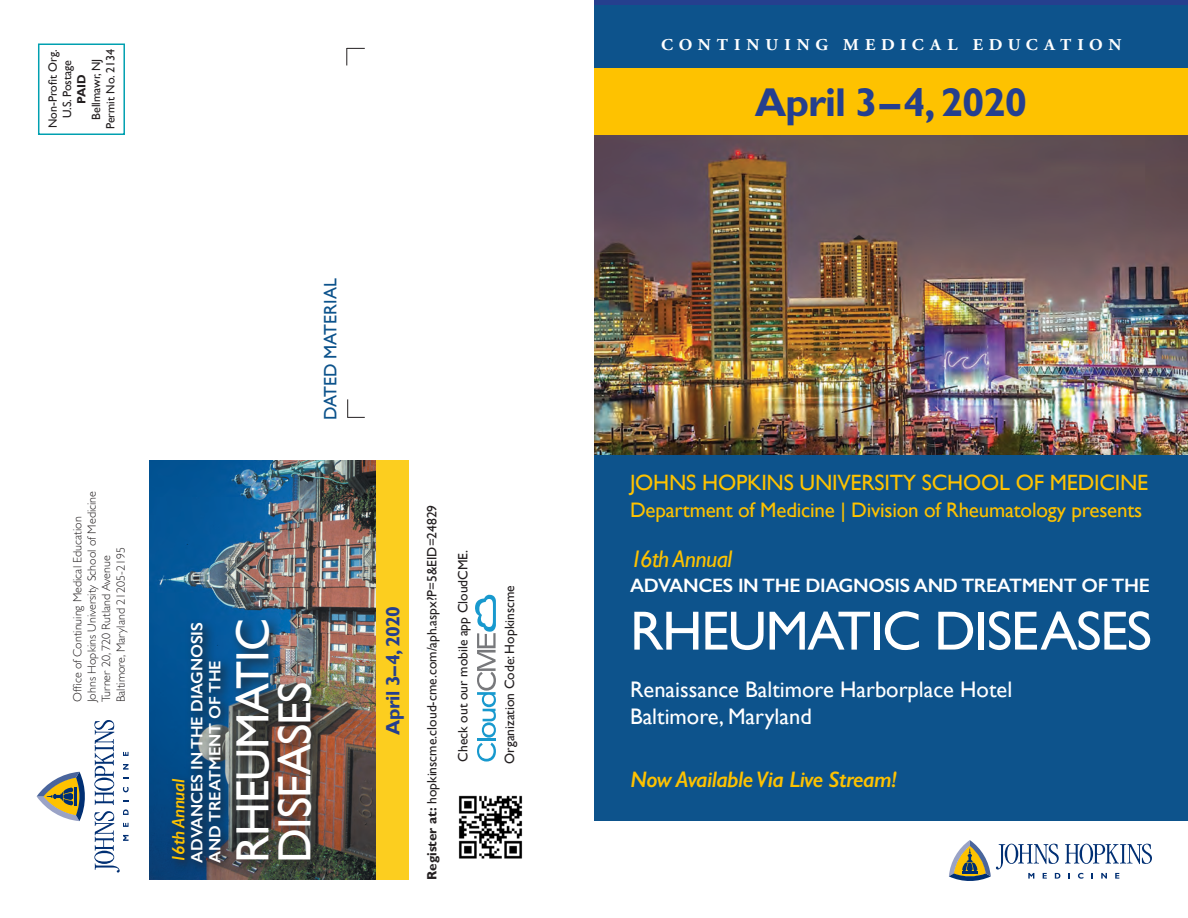
<style>
.page{position:relative;width:1188px;height:918px;background:#fff}
.page>*{position:absolute;margin:0;border:0;box-sizing:border-box;transform-origin:0 0}
.t1{font:55.5px "Gill Sans";letter-spacing:-.025em;color:#fff}
.t2{font:46.5px/42px "Gill Sans";letter-spacing:-.025em;color:#fff}
.t3{font:700 40.5px "Gill Sans";letter-spacing:-.025em;color:#253f8e}
.t4{font:italic 24px "Gill Sans";letter-spacing:-.025em;color:#fec200}
.t5{font:22.5px "Gill Sans";color:#fff}
.t6{font:italic 600 22.5px "Gill Sans";letter-spacing:-.025em;color:#fec200}
.t7{font:22.2px "Gill Sans";letter-spacing:-.01em;color:#fec200}
.t8{font:21px "Gill Sans";letter-spacing:-.01em;color:#fec200}
.t9{font:600 19.5px "Gill Sans";letter-spacing:-.02em;color:#fff}
.t10{font:700 19.5px "Gill Sans";letter-spacing:-.025em;color:#253f8e}
.t11{font:18px "Gill Sans";color:#0d538c}
.t12{font:italic 600 18px "Gill Sans";letter-spacing:-.025em;color:#fec200}
.t13{font:600 16.5px/18px "Gill Sans";letter-spacing:-.01em;color:#fff}
.t14{font:700 16.5px "Adobe Garamond Pro";letter-spacing:.34em;color:#fff;scale:1.05 1}
.t15{font:13.5px "Gill Sans";color:#231f20}
.t16{font:300 12px "Gill Sans";color:#231f20}
.t17{font:12px "Gill Sans";color:#231f20}
.t18{font:700 12px "Gill Sans";color:#231f20}
.s1{font-weight:700}
</style>
<div class="page">
<div style="left:594px;top:68px;width:594px;height:67px;background:#fec200"></div>
<div style="left:594px;top:0;width:594px;height:68px;background:#253f8e"></div>
<div style="left:594px;top:5px;width:594px;height:63px;background:#0d538c"></div>
<img style="left:594px;top:135px;width:594px;height:320px">
<div style="left:594px;top:455px;width:594px;height:365px;background:#0d538c"></div>
<svg style="left:949px;top:840px;width:203px;height:41px"></svg>
<div style="left:38px;top:44px;width:87px;height:91px;border:2px solid #00a0b0"></div>
<svg style="left:346px;top:48px;width:19px;height:17px"></svg>
<svg style="left:347px;top:399px;width:18px;height:19px"></svg>
<svg style="left:94px;top:720px;width:35px;height:153px"></svg>
<svg style="left:36px;top:771px;width:49px;height:50px"></svg>
<img style="left:458px;top:795px;width:65px;height:64px">
<svg style="left:475px;top:594px;width:21px;height:168px"></svg>
<img style="left:149px;top:461px;width:227px;height:419px">
<div style="left:376px;top:461px;width:32px;height:419px;background:#fcce1f"></div>
<img style="left:167px;top:615px;width:158px;height:261px">
<p class="t17" style="left:89px;top:120px;width:63px;rotate:-90deg">Bellmawr, NJ</p>
<p class="t17" style="left:103px;top:129px;width:81px;rotate:-90deg">Permit No. 2134</p>
<p class="t17" style="left:46px;top:128px;width:80px;rotate:-90deg">Non-Profit Org.</p>
<p class="t17" style="left:60px;top:118px;width:60px;rotate:-90deg">U.S. Postage</p>
<p class="t18" style="left:74px;top:104px;width:31px;rotate:-90deg">PAID</p>
<p class="t11" style="left:320px;top:420px;width:143px;rotate:-90deg">DATED MATERIAL</p>
<p class="t16" style="left:85px;top:702px;width:212px;rotate:-90deg">Johns Hopkins University School of Medicine</p>
<p class="t15" style="left:424px;top:880px;width:377px;rotate:-90deg"><span class="s1">Register at:</span> hopkinscme.cloud-cme.com/aph.aspx?P=5&amp;EID=24829</p>
<p class="t16" style="left:71px;top:702px;width:187px;rotate:-90deg">Office of Continuing Medical Education</p>
<p class="t16" style="left:100px;top:702px;width:148px;rotate:-90deg">Turner 20, 720 Rutland Avenue</p>
<p class="t16" style="left:114px;top:702px;width:156px;rotate:-90deg">Baltimore, Maryland 21205-2195</p>
<p class="t15" style="left:455px;top:762px;width:213px;rotate:-90deg">Check out our mobile app CloudCME.</p>
<p class="t10" style="left:381px;top:735px;width:130px;rotate:-90deg">April 3–4, 2020</p>
<p class="t13" style="left:188px;top:863px;width:242px;rotate:-90deg">ADVANCES IN THE DIAGNOSIS<br>AND TREATMENT OF THE</p>
<p class="t2" style="left:231px;top:863px;width:246px;rotate:-90deg">RHEUMATIC<br>DISEASES</p>
<p class="t12" style="left:168px;top:863px;width:85px;rotate:-90deg">16th Annual</p>
<p class="t15" style="left:502px;top:764px;width:180px;rotate:-90deg">Organization Code: Hopkinscme</p>
<p class="t14" style="left:661px;top:35px;width:440px">CONTINUING MEDICAL EDUCATION</p>
<p class="t3" style="left:755px;top:79px;width:274px">April 3–4, 2020</p>
<p class="t7" style="left:630px;top:469px;width:520px">JOHNS HOPKINS UNIVERSITY SCHOOL OF MEDICINE</p>
<p class="t8" style="left:630px;top:497px;width:514px">Department of Medicine | Division of Rheumatology presents</p>
<p class="t4" style="left:630px;top:545px;width:104px">16th Annual</p>
<p class="t9" style="left:630px;top:574px;width:521px">ADVANCES IN THE DIAGNOSIS AND TREATMENT OF THE</p>
<p class="t1" style="left:630px;top:598px;width:523px">RHEUMATIC DISEASES</p>
<p class="t5" style="left:630px;top:676px;width:384px">Renaissance Baltimore Harborplace Hotel</p>
<p class="t5" style="left:630px;top:703px;width:183px">Baltimore, Maryland</p>
<p class="t6" style="left:630px;top:765px;width:268px">Now Available Via Live Stream!</p>
</div>
